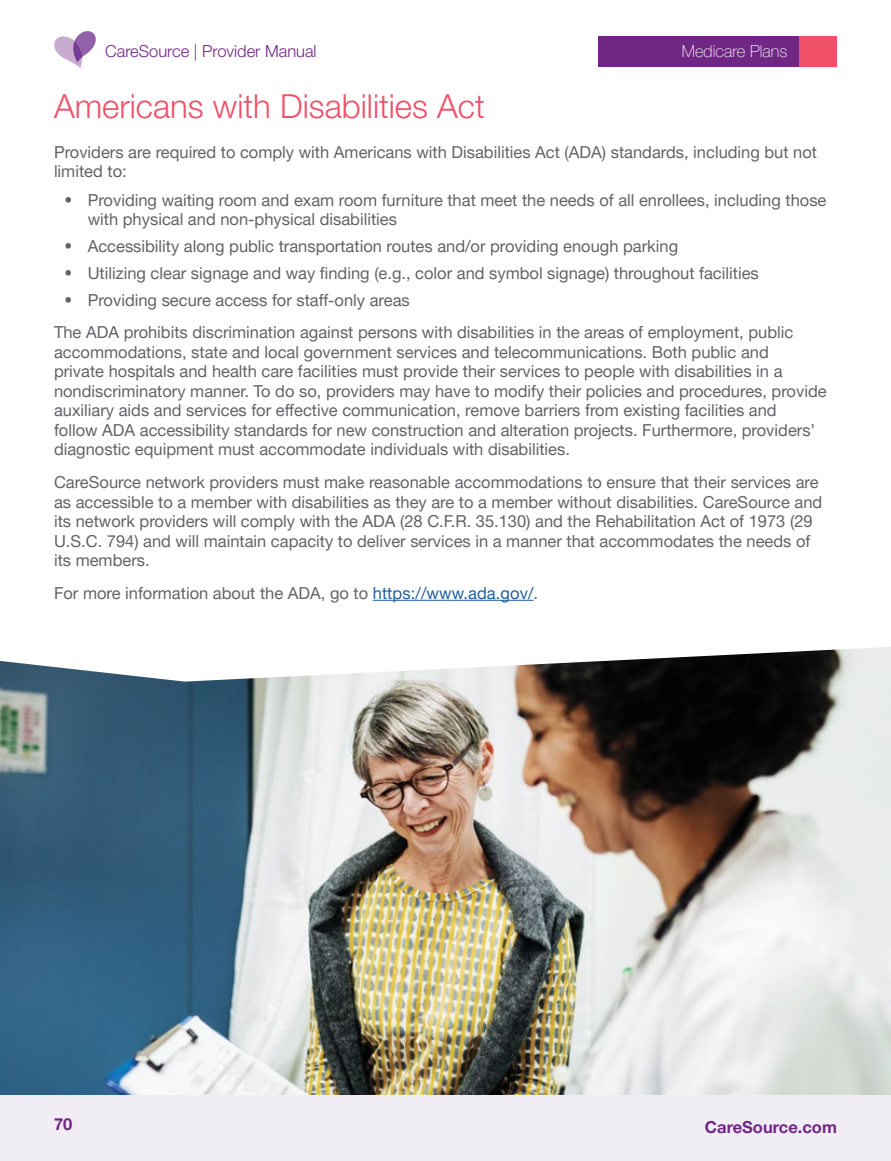
<style>
.page{position:relative;width:891px;height:1161px;background:#fff}
.page>*{position:absolute;margin:0;border:0;box-sizing:border-box;transform-origin:0 0}
.t1{font:300 33px "Helvetica Neue LT Pro";color:#f05169}
.t2{font:16.5px/19.5px "Helvetica Neue LT Pro";color:#626368}
.t3{font:300 16.5px "Helvetica Neue LT Pro";color:#702784}
.t4{font:700 16.5px "Helvetica Neue LT Pro";color:#702784}
.t5{font:100 16.5px "Helvetica Neue LT Pro";color:#fff}
.s1{font-family:"Helvetica";font-weight:700;font-size:25.5px}
.s2{color:#215e9e}
</style>
<div class="page">
<div style="left:0;top:1094px;width:891px;height:67px;background:#f1edf5"></div>
<svg style="left:54px;top:31px;width:42px;height:37px"></svg>
<div style="left:598px;top:36px;width:238px;height:31px;background:#702784"></div>
<div style="left:799px;top:36px;width:37px;height:31px;background:#f05169"></div>
<img style="left:0;top:682px;width:891px;height:412px">
<svg style="left:0;top:599px;width:891px;height:83px"></svg>
<hr style="left:373px;top:600px;width:161px;height:1px;background:#215e9e">
<p class="t3" style="left:105px;top:41px;width:213px">CareSource | Provider Manual</p>
<p class="t5" style="left:682px;top:42px;width:107px">Medicare Plans</p>
<h1 class="t1" style="left:54px;top:86px;width:432px">Americans with Disabilities Act</h1>
<p class="t2" style="left:54px;top:142px;width:765px">Providers are required to comply with Americans with Disabilities Act (ADA) standards, including but not limited to:</p>
<p class="t2" style="left:88px;top:190px;width:740px;text-indent:-24px"><span class="s1">•</span> Providing waiting room and exam room furniture that meet the needs of all enrollees, including those with physical and non-physical disabilities</p>
<p class="t2" style="left:64px;top:236px;width:616px"><span class="s1">•</span> Accessibility along public transportation routes and/or providing enough parking</p>
<p class="t2" style="left:64px;top:263px;width:697px"><span class="s1">•</span> Utilizing clear signage and way finding (e.g., color and symbol signage) throughout facilities</p>
<p class="t2" style="left:54px;top:284px;width:741px;line-height:31.7px;text-indent:10px"><span class="s1">•</span> Providing secure access for staff-only areas<br>The ADA prohibits discrimination against persons with disabilities in the areas of employment, public</p>
<p class="t2" style="left:54px;top:342px;width:774px">accommodations, state and local government services and telecommunications. Both public and<br>private hospitals and health care facilities must provide their services to people with disabilities in a nondiscriminatory manner. To do so, providers may have to modify their policies and procedures, provide auxiliary aids and services for effective communication, remove barriers from existing facilities and<br>follow ADA accessibility standards for new construction and alteration projects. Furthermore, providers’ diagnostic equipment must accommodate individuals with disabilities.</p>
<p class="t2" style="left:54px;top:472px;width:770px">CareSource network providers must make reasonable accommodations to ensure that their services are as accessible to a member with disabilities as they are to a member without disabilities. CareSource and its network providers will comply with the ADA (28 C.F.R. 35.130) and the Rehabilitation Act of 1973 (29<br>U.S.C. 794) and will maintain capacity to deliver services in a manner that accommodates the needs of its members.</p>
<p class="t2" style="left:54px;top:583px;width:486px">For more information about the ADA, go to <span class="s2">https://www.ada.gov/</span>.</p>
<p class="t4" style="left:54px;top:1114px;width:20px">70</p>
<p class="t4" style="left:705px;top:1117px;width:134px">CareSource.com</p>
</div>
